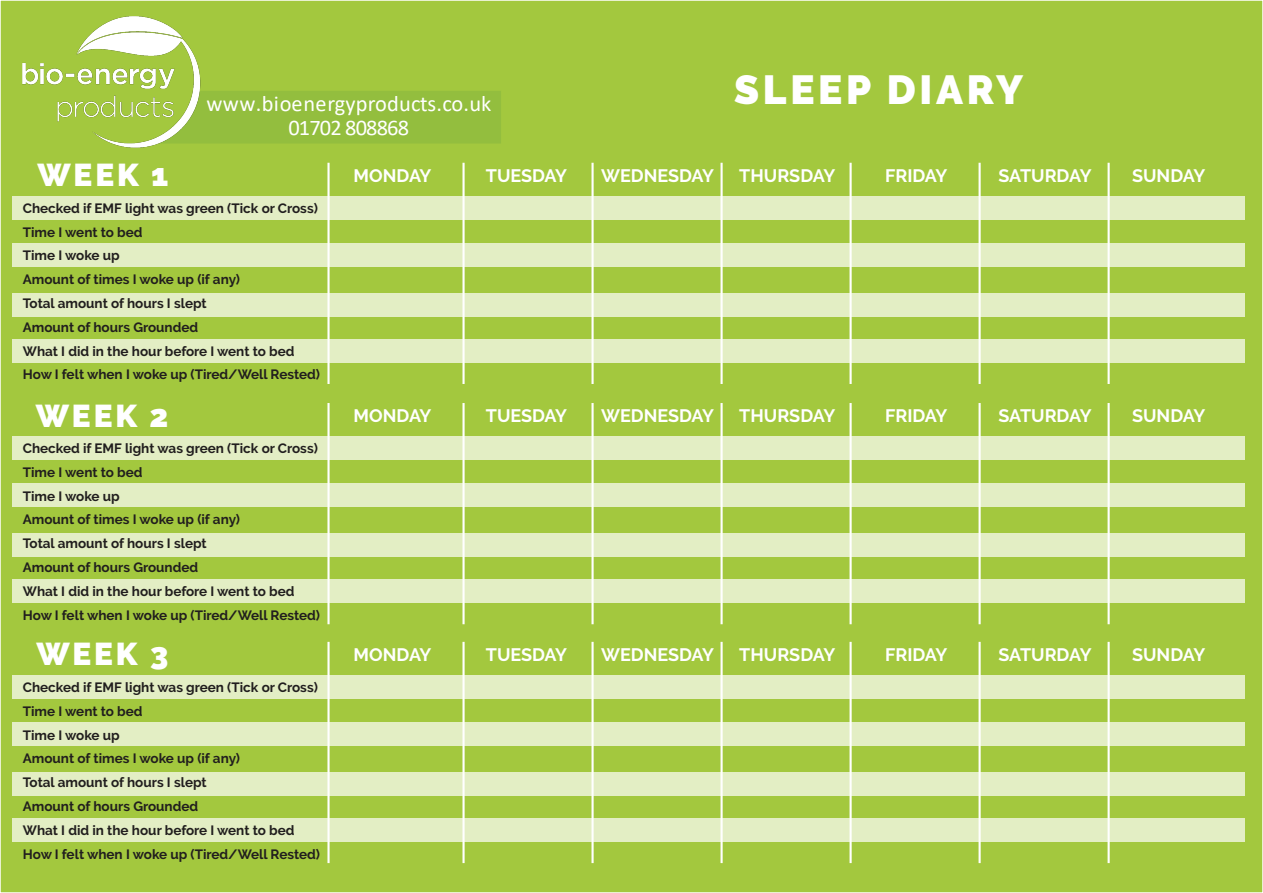
<style>
.page{position:relative;width:1263px;height:893px;background:#a3c83e}
.page>*{position:absolute;margin:0;border:0;box-sizing:border-box;transform-origin:0 0}
.t1{font:900 40.5px "Raleway";letter-spacing:.09em;color:#fff}
.t2{font:900 31.5px "Raleway";letter-spacing:.09em;color:#fff}
.t3{font:22.35px/24.2px "Calibri";color:#fff;text-align:center}
.t4{font:700 18px "Raleway";color:#fff}
.t5{font:700 13.5px/23.9px "Raleway";color:#211e1e}
</style>
<div class="page">
<div style="left:207px;top:91px;width:294px;height:52px;background:#93be3e"></div>
<div style="left:12px;top:196px;width:1233px;height:24px;background:#e3eec4"></div>
<div style="left:12px;top:243px;width:1233px;height:24px;background:#e3eec4"></div>
<div style="left:12px;top:293px;width:1233px;height:23px;background:#e3eec4"></div>
<div style="left:12px;top:339px;width:1233px;height:24px;background:#e3eec4"></div>
<hr style="left:462px;top:163px;width:3px;height:221px;background:#fff">
<hr style="left:327px;top:163px;width:3px;height:221px;background:#fff">
<hr style="left:591px;top:163px;width:3px;height:221px;background:#fff">
<hr style="left:720px;top:163px;width:3px;height:221px;background:#fff">
<hr style="left:849px;top:163px;width:3px;height:221px;background:#fff">
<hr style="left:978px;top:163px;width:3px;height:221px;background:#fff">
<hr style="left:1107px;top:163px;width:3px;height:221px;background:#fff">
<div style="left:12px;top:436px;width:1233px;height:24px;background:#e3eec4"></div>
<div style="left:12px;top:483px;width:1233px;height:24px;background:#e3eec4"></div>
<div style="left:12px;top:533px;width:1233px;height:24px;background:#e3eec4"></div>
<div style="left:12px;top:579px;width:1233px;height:24px;background:#e3eec4"></div>
<hr style="left:462px;top:403px;width:3px;height:221px;background:#fff">
<hr style="left:327px;top:403px;width:3px;height:221px;background:#fff">
<hr style="left:591px;top:403px;width:3px;height:221px;background:#fff">
<hr style="left:720px;top:403px;width:3px;height:221px;background:#fff">
<hr style="left:849px;top:403px;width:3px;height:221px;background:#fff">
<hr style="left:978px;top:403px;width:3px;height:221px;background:#fff">
<hr style="left:1107px;top:403px;width:3px;height:221px;background:#fff">
<div style="left:12px;top:675px;width:1233px;height:24px;background:#e3eec4"></div>
<div style="left:12px;top:722px;width:1233px;height:24px;background:#e3eec4"></div>
<div style="left:12px;top:772px;width:1233px;height:24px;background:#e3eec4"></div>
<div style="left:12px;top:818px;width:1233px;height:24px;background:#e3eec4"></div>
<hr style="left:462px;top:642px;width:3px;height:221px;background:#fff">
<hr style="left:327px;top:642px;width:3px;height:221px;background:#fff">
<hr style="left:591px;top:642px;width:3px;height:221px;background:#fff">
<hr style="left:720px;top:642px;width:3px;height:221px;background:#fff">
<hr style="left:849px;top:642px;width:3px;height:221px;background:#fff">
<hr style="left:978px;top:642px;width:3px;height:221px;background:#fff">
<hr style="left:1107px;top:642px;width:3px;height:221px;background:#fff">
<img style="left:22px;top:16px;width:185px;height:132px">
<h3 class="t3" style="left:206px;top:91px;width:286px">www.bioenergyproducts.co.uk<br>01702 808868</h3>
<h1 class="t1" style="left:734px;top:66px;width:290px">SLEEP DIARY</h1>
<h2 class="t2" style="left:37px;top:157px;width:133px">WEEK 1</h2>
<h3 class="t4" style="left:354px;top:165px;width:79px">MONDAY</h3>
<h3 class="t4" style="left:486px;top:165px;width:83px">TUESDAY</h3>
<h3 class="t4" style="left:601px;top:165px;width:114px">WEDNESDAY</h3>
<h3 class="t4" style="left:739px;top:165px;width:97px">THURSDAY</h3>
<h3 class="t4" style="left:885px;top:165px;width:64px">FRIDAY</h3>
<h3 class="t4" style="left:998px;top:165px;width:95px">SATURDAY</h3>
<h3 class="t4" style="left:1132px;top:165px;width:75px">SUNDAY</h3>
<p class="t5" style="left:23px;top:196px;width:299px">Checked if EMF light was green (Tick or Cross)<br>Time I went to bed<br>Time I woke up<br>Amount of times I woke up (if any)<br>Total amount of hours I slept<br>Amount of hours Grounded<br>What I did in the hour before I went to bed<br>How I felt when I woke up (Tired/Well Rested)</p>
<h2 class="t2" style="left:36px;top:397px;width:134px">WEEK 2</h2>
<h3 class="t4" style="left:354px;top:405px;width:79px">MONDAY</h3>
<h3 class="t4" style="left:486px;top:405px;width:83px">TUESDAY</h3>
<h3 class="t4" style="left:601px;top:405px;width:114px">WEDNESDAY</h3>
<h3 class="t4" style="left:739px;top:405px;width:97px">THURSDAY</h3>
<h3 class="t4" style="left:885px;top:405px;width:64px">FRIDAY</h3>
<h3 class="t4" style="left:998px;top:405px;width:95px">SATURDAY</h3>
<h3 class="t4" style="left:1132px;top:405px;width:75px">SUNDAY</h3>
<p class="t5" style="left:23px;top:436px;width:299px">Checked if EMF light was green (Tick or Cross)<br>Time I went to bed<br>Time I woke up<br>Amount of times I woke up (if any)<br>Total amount of hours I slept<br>Amount of hours Grounded<br>What I did in the hour before I went to bed<br>How I felt when I woke up (Tired/Well Rested)</p>
<h2 class="t2" style="left:36px;top:636px;width:134px">WEEK 3</h2>
<h3 class="t4" style="left:354px;top:644px;width:79px">MONDAY</h3>
<h3 class="t4" style="left:486px;top:644px;width:83px">TUESDAY</h3>
<h3 class="t4" style="left:601px;top:644px;width:114px">WEDNESDAY</h3>
<h3 class="t4" style="left:739px;top:644px;width:97px">THURSDAY</h3>
<h3 class="t4" style="left:885px;top:644px;width:64px">FRIDAY</h3>
<h3 class="t4" style="left:998px;top:644px;width:95px">SATURDAY</h3>
<h3 class="t4" style="left:1132px;top:644px;width:75px">SUNDAY</h3>
<p class="t5" style="left:23px;top:675px;width:299px">Checked if EMF light was green (Tick or Cross)<br>Time I went to bed<br>Time I woke up<br>Amount of times I woke up (if any)<br>Total amount of hours I slept<br>Amount of hours Grounded<br>What I did in the hour before I went to bed<br>How I felt when I woke up (Tired/Well Rested)</p>
</div>
